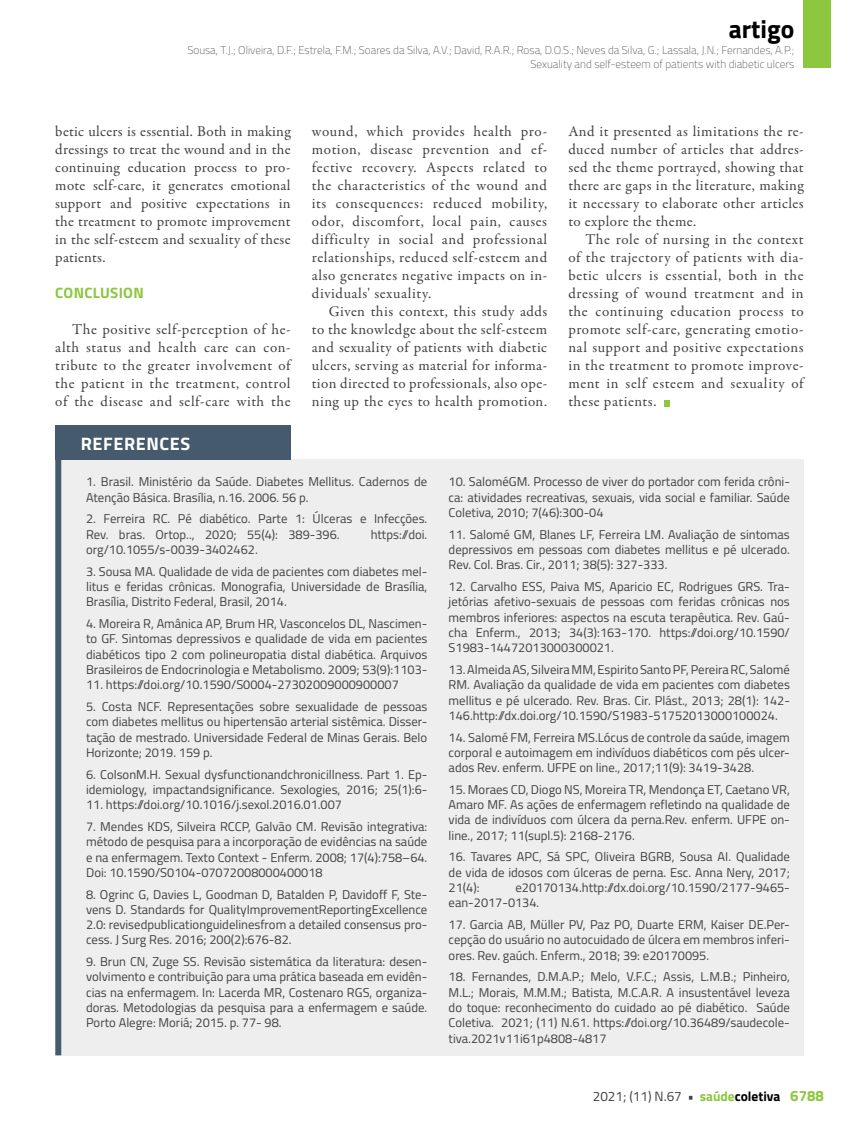
<style>
.page{position:relative;width:859px;height:1132px;background:#fff}
.page>*{position:absolute;margin:0;border:0;box-sizing:border-box;transform-origin:0 0}
.t1{font:700 25.5px "Titillium";color:#000}
.t2{font:700 18px "Titillium";letter-spacing:.035em;color:#fff}
.t3{font:15px/18px "Garamond Premr Pro";letter-spacing:.03em;color:#414042;text-align:justify}
.t4{font:700 15px "Titillium";letter-spacing:.02em;color:#8dc63f}
.t5{font:13.5px "Titillium";color:#414042}
.t6{font:12.75px/15.3px "Titillium";color:#414042;text-align:justify}
.t7{font:100 11.25px/13.5px "Titillium";color:#414042;text-align:right}
.s1{font-weight:700}
.s2{font-weight:700;color:#8dc63f}
.s3{font-weight:700;color:#000}
.s4{font-weight:700;font-size:15px;color:#8dc63f}
</style>
<div class="page">
<div style="left:804px;top:0;width:27px;height:68px;background:#8dc63f"></div>
<svg style="left:664px;top:400px;width:6px;height:6px"></svg>
<div style="left:61px;top:458px;width:743px;height:596px;background:#eeeeef"></div>
<div style="left:55px;top:424px;width:236px;height:35px;background:#455a6c"></div>
<div style="left:55px;top:441px;width:6px;height:613px;background:#455a6c"></div>
<h1 class="t1" style="left:729px;top:10px;width:67px">artigo</h1>
<p class="t7" style="left:187px;top:43px;width:608px">Sousa, T.J.; Oliveira, D.F.; Estrela, F.M.; Soares da Silva, A.V.; David, R.A.R.; Rosa, D.O.S.; Neves da Silva, G.; Lassala, J.N.; Fernandes, A.P.;<br>Sexuality and self-esteem of patients with diabetic ulcers</p>
<p class="t3" style="left:55px;top:122px;width:237px">betic ulcers is essential. Both in making dressings to treat the wound and in the continuing education process to pro&shy;mote self-care, it generates emotional support and positive expectations in the treatment to promote improvement in the self-esteem and sexuality of these patients.</p>
<p class="t4" style="left:55px;top:281px;width:90px">CONCLUSION</p>
<p class="t3" style="left:55px;top:320px;width:237px;text-indent:17px">The positive self-perception of he&shy;alth status and health care can con&shy;tribute to the greater involvement of the patient in the treatment, control of the disease and self-care with the</p>
<p class="t3" style="left:312px;top:122px;width:237px">wound, which provides health pro&shy;motion, disease prevention and ef&shy;fective recovery. Aspects related to the characteristics of the wound and its consequences: reduced mobility, odor, discomfort, local pain, causes difficulty in social and professional relationships, reduced self-esteem and also generates negative impacts on in&shy;dividuals' sexuality.</p>
<p class="t3" style="left:312px;top:302px;width:237px;text-indent:17px">Given this context, this study adds to the knowledge about the self-esteem and sexuality of patients with diabetic ulcers, serving as material for informa&shy;tion directed to professionals, also ope&shy;ning up the eyes to health promotion.</p>
<p class="t3" style="left:568px;top:122px;width:237px">And it presented as limitations the re&shy;duced number of articles that addres&shy;sed the theme portrayed, showing that there are gaps in the literature, making it necessary to elaborate other articles to explore the theme.</p>
<p class="t3" style="left:568px;top:230px;width:237px;text-indent:17px">The role of nursing in the context of the trajectory of patients with dia&shy;betic ulcers is essential, both in the dressing of wound treatment and in the continuing education process to promote self-care, generating emotio&shy;nal support and positive expectations in the treatment to promote improve&shy;ment in self esteem and sexuality of these patients.</p>
<h2 class="t2" style="left:81px;top:430px;width:111px">REFERENCES</h2>
<p class="t6" style="left:86px;top:473px;width:343px">1. Brasil. Ministério da Saúde. Diabetes Mellitus. Cadernos de<br>Atenção Básica. Brasília, n.16. 2006. 56 p.</p>
<p class="t6" style="left:86px;top:510px;width:343px">2. Ferreira RC. Pé diabético. Parte 1: Úlceras e Infecções.<br>Rev. bras. Ortop.., 2020; 55(4): 389-396.</p>
<p class="t6" style="left:371px;top:525px;width:58px">https://doi.</p>
<p class="t6" style="left:86px;top:541px;width:173px">org/10.1055/s-0039-3402462.</p>
<p class="t6" style="left:86px;top:562px;width:343px">3. Sousa MA. Qualidade de vida de pacientes com diabetes mel&shy;litus e feridas crônicas. Monografia, Universidade de Brasília, Brasília, Distrito Federal, Brasil, 2014.</p>
<p class="t6" style="left:86px;top:615px;width:343px">4. Moreira R, Amânica AP, Brum HR, Vasconcelos DL, Nascimen&shy;to GF. Sintomas depressivos e qualidade de vida em pacientes diabéticos tipo 2 com polineuropatia distal diabética. Arquivos Brasileiros de Endocrinologia e Metabolismo. 2009; 53(9):1103-</p>
<p class="t6" style="left:86px;top:676px;width:314px">11. https://doi.org/10.1590/S0004-27302009000900007</p>
<p class="t6" style="left:86px;top:698px;width:343px">5. Costa NCF. Representações sobre sexualidade de pessoas com diabetes mellitus ou hipertensão arterial sistêmica. Disser&shy;tação de mestrado. Universidade Federal de Minas Gerais. Belo Horizonte; 2019. 159 p.</p>
<p class="t6" style="left:86px;top:765px;width:343px">6. ColsonM.H. Sexual dysfunctionandchronicillness. Part 1. Ep&shy;idemiology, impactandsignificance. Sexologies, 2016; 25(1):6-</p>
<p class="t6" style="left:86px;top:796px;width:257px">11. https://doi.org/10.1016/j.sexol.2016.01.007</p>
<p class="t6" style="left:86px;top:817px;width:343px">7. Mendes KDS, Silveira RCCP, Galvão CM. Revisão integrativa: método de pesquisa para a incorporação de evidências na saúde e na enfermagem. Texto Context - Enferm. 2008; 17(4):758–64.<br>Doi: 10.1590/S0104-07072008000400018</p>
<p class="t6" style="left:86px;top:885px;width:343px">8. Ogrinc G, Davies L, Goodman D, Batalden P, Davidoff F, Ste&shy;vens D. Standards for QualityImprovementReportingExcellence 2.0: revisedpublicationguidelinesfrom a detailed consensus pro&shy;cess. J Surg Res. 2016; 200(2):676-82.</p>
<p class="t6" style="left:86px;top:953px;width:343px">9. Brun CN, Zuge SS. Revisão sistemática da literatura: desen&shy;volvimento e contribuição para uma prática baseada em evidên&shy;cias na enfermagem. In: Lacerda MR, Costenaro RGS, organiza&shy;doras. Metodologias da pesquisa para a enfermagem e saúde.<br>Porto Alegre: Moriá; 2015. p. 77- 98.</p>
<p class="t6" style="left:449px;top:473px;width:343px">10. SaloméGM. Processo de viver do portador com ferida crôni&shy;ca: atividades recreativas, sexuais, vida social e familiar. Saúde Coletiva, 2010; 7(46):300-04</p>
<p class="t6" style="left:449px;top:525px;width:343px">11. Salomé GM, Blanes LF, Ferreira LM. Avaliação de sintomas depressivos em pessoas com diabetes mellitus e pé ulcerado.<br>Rev. Col. Bras. Cir., 2011; 38(5): 327-333.</p>
<p class="t6" style="left:449px;top:578px;width:343px">12. Carvalho ESS, Paiva MS, Aparicio EC, Rodrigues GRS. Tra&shy;jetórias afetivo-sexuais de pessoas com feridas crônicas nos membros inferiores: aspectos na escuta terapêutica. Rev. Gaú&shy;cha Enferm., 2013; 34(3):163-170. https://doi.org/10.1590/ S1983-14472013000300021.</p>
<p class="t6" style="left:449px;top:661px;width:343px">13. Almeida AS, Silveira MM, Espirito Santo PF, Pereira RC, Salomé RM. Avaliação da qualidade de vida em pacientes com diabetes mellitus e pé ulcerado. Rev. Bras. Cir. Plást., 2013; 28(1): 142- 146.http://dx.doi.org/10.1590/S1983-51752013000100024.</p>
<p class="t6" style="left:449px;top:728px;width:343px">14. Salomé FM, Ferreira MS.Lócus de controle da saúde, imagem corporal e autoimagem em indivíduos diabéticos com pés ulcer&shy;ados Rev. enferm. UFPE on line., 2017;11(9): 3419-3428.</p>
<p class="t6" style="left:449px;top:780px;width:343px">15. Moraes CD, Diogo NS, Moreira TR, Mendonça ET, Caetano VR, Amaro MF. As ações de enfermagem refletindo na qualidade de vida de indivíduos com úlcera da perna.Rev. enferm. UFPE on&shy;line., 2017; 11(supl.5): 2168-2176.</p>
<p class="t6" style="left:449px;top:848px;width:343px">16. Tavares APC, Sá SPC, Oliveira BGRB, Sousa AI. Qualidade de vida de idosos com úlceras de perna. Esc. Anna Nery, 2017; 21(4):</p>
<p class="t6" style="left:449px;top:879px;width:343px;text-indent:67px">e20170134.http://dx.doi.org/10.1590/2177-9465- ean-2017-0134.</p>
<p class="t6" style="left:449px;top:916px;width:343px">17. Garcia AB, Müller PV, Paz PO, Duarte ERM, Kaiser DE.Per&shy;cepção do usuário no autocuidado de úlcera em membros inferi&shy;ores. Rev. gaúch. Enferm., 2018; 39: e20170095.</p>
<p class="t6" style="left:449px;top:968px;width:343px">18. Fernandes, D.M.A.P.; Melo, V.F.C.; Assis, L.M.B.; Pinheiro, M.L.; Morais, M.M.M.; Batista, M.C.A.R. A insustentável leveza do toque: reconhecimento do cuidado ao pé diabético. Saúde Coletiva. 2021; (11) N.61. https://doi.org/10.36489/saudecole&shy;tiva.2021v11i61p4808-4817</p>
<p class="t5" style="left:593px;top:1086px;width:233px">2021; (11) N.67 <span class="s1">•</span> <span class="s2">saúde</span><span class="s3">coletiva</span> <span class="s4">6788</span></p>
</div>
